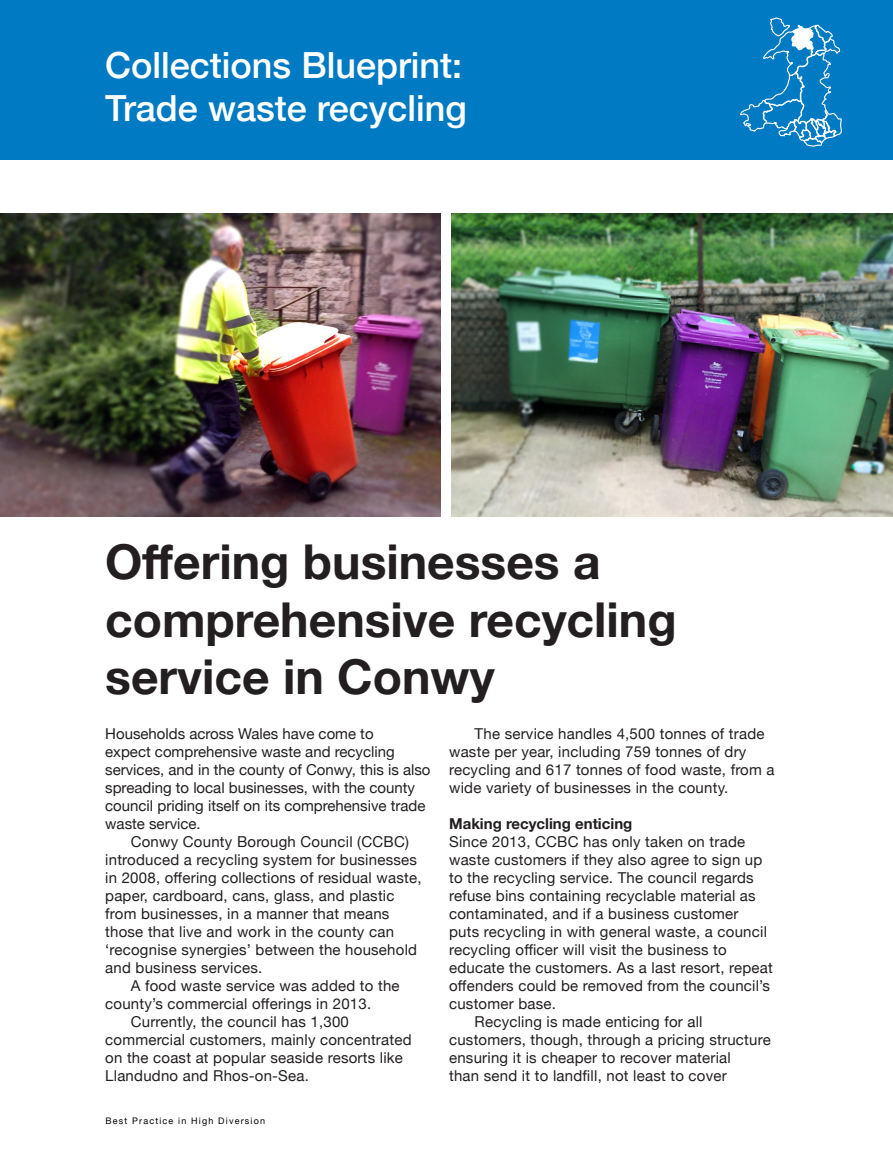
<style>
.page{position:relative;width:893px;height:1149px;background:#fff}
.page>*{position:absolute;margin:0;border:0;box-sizing:border-box;transform-origin:0 0}
.t1{font:700 48px/57.6px "Helvetica Neue";color:#231f20}
.Section_Head{font:500 36px "Helvetica Neue";color:#fff}
.New_body{font:15px/18px "Helvetica Neue";letter-spacing:.015em;color:#231f20}
.New_first_paragraph{font:15px/18px "Helvetica Neue";color:#231f20}
.New_section_header{font:700 15px "Helvetica Neue";color:#231f20}
.t2{font:9px "Helvetica Neue";letter-spacing:.13em;color:#000}
</style>
<div class="page">
<div style="left:0;top:0;width:893px;height:159px;background:#007ac2"></div>
<img style="left:451px;top:214px;width:442px;height:302px">
<img style="left:0;top:214px;width:440px;height:302px">
<svg style="left:740px;top:17px;width:102px;height:130px"></svg>
<p class="Section_Head" style="left:105px;top:36px;width:358px">Collections Blueprint:</p>
<p class="Section_Head" style="left:105px;top:79px;width:363px">Trade waste recycling</p>
<p class="t1" style="left:105px;top:534px;width:573px">Offering businesses a comprehensive recycling service in Conwy</p>
<p class="New_first_paragraph" style="left:105px;top:725px;width:327px">Households across Wales have come to<br>expect comprehensive waste and recycling services, and in the county of Conwy, this is also spreading to local businesses, with the county council priding itself on its comprehensive trade waste service.</p>
<p class="New_body" style="left:105px;top:833px;width:318px;text-indent:26px">Conwy County Borough Council (CCBC) introduced a recycling system for businesses in 2008, offering collections of residual waste, paper, cardboard, cans, glass, and plastic from businesses, in a manner that means those that live and work in the county can ‘recognise synergies’ between the household and business services.</p>
<p class="New_body" style="left:105px;top:977px;width:296px;text-indent:26px">A food waste service was added to the county’s commercial offerings in 2013.</p>
<p class="New_body" style="left:105px;top:1013px;width:308px;text-indent:26px">Currently, the council has 1,300 commercial customers, mainly concentrated on the coast at popular seaside resorts like Llandudno and Rhos-on-Sea.</p>
<p class="t2" style="left:106px;top:1114px;width:161px">Best Practice in High Diversion</p>
<p class="New_body" style="left:449px;top:725px;width:327px;text-indent:26px">The service handles 4,500 tonnes of trade waste per year, including 759 tonnes of dry recycling and 617 tonnes of food waste, from a wide variety of businesses in the county.</p>
<p class="New_section_header" style="left:449px;top:811px;width:185px">Making recycling enticing</p>
<p class="New_body" style="left:449px;top:833px;width:325px">Since 2013, CCBC has only taken on trade waste customers if they also agree to sign up to the recycling service. The council regards refuse bins containing recyclable material as contaminated, and if a business customer<br>puts recycling in with general waste, a council recycling officer will visit the business to educate the customers. As a last resort, repeat offenders could be removed from the council’s customer base.</p>
<p class="New_body" style="left:449px;top:1013px;width:323px;text-indent:26px">Recycling is made enticing for all customers, though, through a pricing structure ensuring it is cheaper to recover material<br>than send it to landfill, not least to cover</p>
</div>
